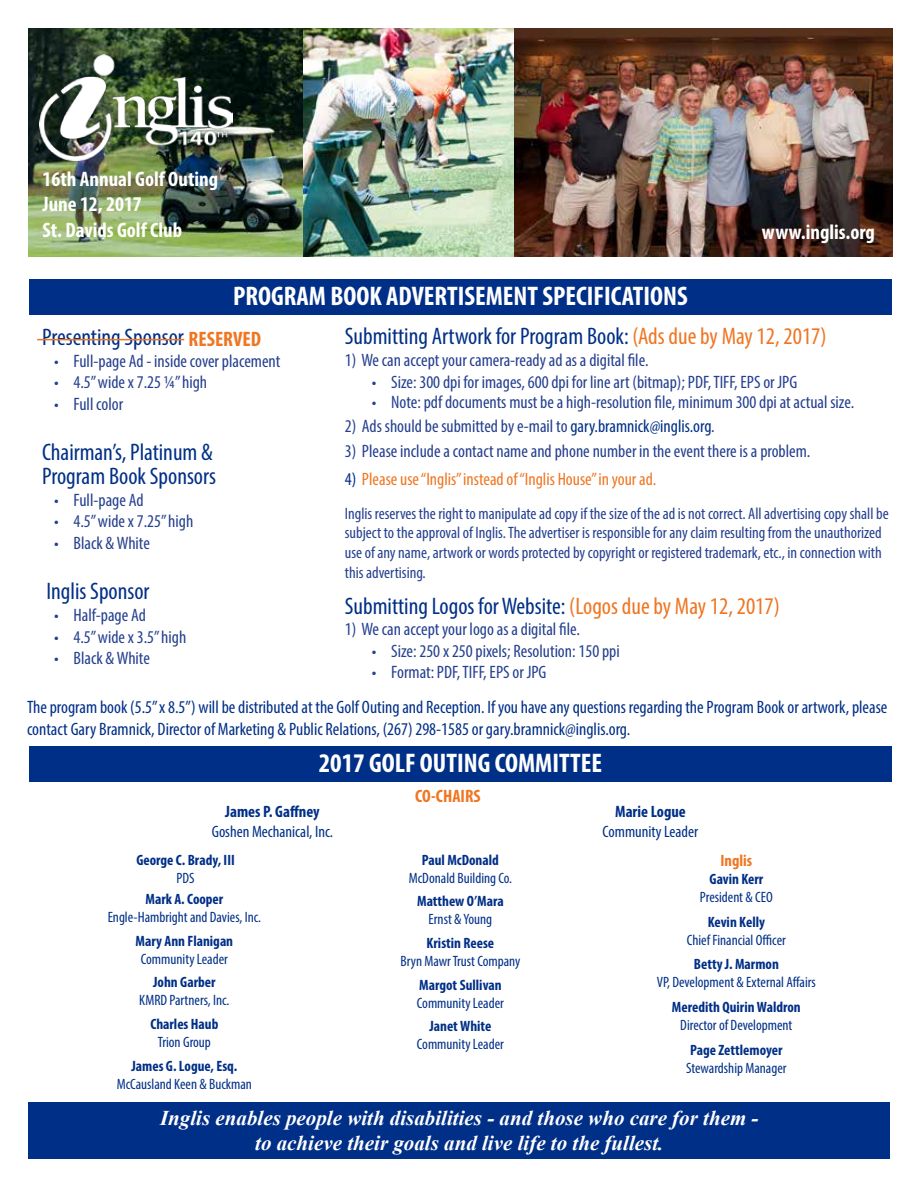
<style>
.page{position:relative;width:918px;height:1188px;background:#fff}
.page>*{position:absolute;margin:0;border:0;box-sizing:border-box;transform-origin:0 0}
.t1{font:700 condensed 27px "Myriad Pro";color:#fff}
.t2{font:condensed 24px/24px "Myriad Pro";color:#002f87}
.t3{font:italic 700 21px/25.2px "Times New Roman";color:#fff;text-align:center}
.t4{font:700 condensed 21px/25.2px "Myriad Pro";color:#fff}
.t5{font:700 condensed 21px "Myriad Pro";color:#ef7622}
.t6{font:condensed 18px "Myriad Pro";color:#25408f}
.t7{font:condensed 18px/21.6px "Myriad Pro";color:#002f87}
.t8{font:condensed 18px "Myriad Pro";color:#ef7622}
.t9{font:700 condensed 18px "Myriad Pro";color:#ef7622}
.t10{font:condensed 16.5px/19.8px "Myriad Pro";color:#25408f}
.t11{font:condensed 16.5px "Myriad Pro";color:#002f87}
.t12{font:700 condensed 16.5px "Myriad Pro";color:#002f87}
.t13{font:700 condensed 16.5px "Myriad Pro";color:#ef7622}
.t14{font:condensed 15px "Myriad Pro";color:#002f87}
.t15{font:700 condensed 15px "Myriad Pro";color:#002f87}
.s1{color:#ef7622}
.s2{color:#002f87}
</style>
<div class="page">
<img style="left:397px;top:29px;width:496px;height:228px">
<img style="left:28px;top:29px;width:369px;height:228px">
<div style="left:29px;top:279px;width:863px;height:35px;background:#002f87"></div>
<div style="left:29px;top:746px;width:863px;height:35px;background:#002f87"></div>
<div style="left:28px;top:1103px;width:862px;height:56px;background:#002f87"></div>
<img style="left:40px;top:55px;width:193px;height:105px">
<hr style="left:37px;top:339px;width:147px;height:1px;background:#ef7622">
<p class="t4" style="left:43px;top:166px;width:177px">16th Annual Golf Outing<br>June 12, 2017<br>St. Davids Golf Club</p>
<h1 class="t1" style="left:233px;top:280px;width:456px">PROGRAM BOOK ADVERTISEMENT SPECIFICATIONS</h1>
<p class="t4" style="left:762px;top:219px;width:115px">www.inglis.org</p>
<h2 class="t2" style="left:345px;top:324px;width:483px">Submitting Artwork for Program Book: <span class="s1">(Ads due by May 12, 2017)</span></h2>
<p class="t6" style="left:345px;top:349px;width:305px">1) We can accept your camera-ready ad as a digital file.</p>
<p class="t6" style="left:372px;top:371px;width:427px">• Size: 300 dpi for images, 600 dpi for line art (bitmap); PDF, TIFF, EPS or JPG</p>
<p class="t6" style="left:372px;top:391px;width:484px">• Note: pdf documents must be a high-resolution file, minimum 300 dpi at actual size.</p>
<p class="t6" style="left:345px;top:415px;width:371px">2) Ads should be submitted by e-mail to <span class="s2">gary.bramnick@inglis.org</span>.</p>
<p class="t6" style="left:345px;top:440px;width:467px">3) Please include a contact name and phone number in the event there is a problem.</p>
<p class="t8" style="left:345px;top:469px;width:313px"><span class="s2">4)</span> Please use “Inglis” instead of “Inglis House” in your ad.</p>
<p class="t10" style="left:345px;top:503px;width:545px">Inglis reserves the right to manipulate ad copy if the size of the ad is not correct. All advertising copy shall be subject to the approval of Inglis. The advertiser is responsible for any claim resulting from the unauthorized use of any name, artwork or words protected by copyright or registered trademark, etc., in connection with this advertising.</p>
<h2 class="t2" style="left:345px;top:593px;width:437px">Submitting Logos for Website: <span class="s1">(Logos due by May 12, 2017)</span></h2>
<p class="t6" style="left:345px;top:618px;width:237px">1) We can accept your logo as a digital file.</p>
<p class="t6" style="left:372px;top:640px;width:249px">• Size: 250 x 250 pixels; Resolution: 150 ppi</p>
<p class="t6" style="left:372px;top:662px;width:176px">• Format: PDF, TIFF, EPS or JPG</p>
<h2 class="t2" style="left:42px;top:325px;width:143px">Presenting Sponsor</h2>
<p class="t6" style="left:54px;top:350px;width:228px">• Full-page Ad - inside cover placement</p>
<p class="t6" style="left:54px;top:371px;width:155px">• 4.5” wide x 7.25 ¼” high</p>
<p class="t6" style="left:54px;top:393px;width:71px">• Full color</p>
<h2 class="t2" style="left:42px;top:440px;width:176px">Chairman’s, Platinum &amp;<br>Program Book Sponsors</h2>
<p class="t6" style="left:54px;top:489px;width:91px">• Full-page Ad</p>
<p class="t6" style="left:54px;top:511px;width:141px">• 4.5” wide x 7.25” high</p>
<p class="t6" style="left:54px;top:532px;width:97px">• Black &amp; White</p>
<h2 class="t2" style="left:46px;top:579px;width:105px">Inglis Sponsor</h2>
<p class="t6" style="left:54px;top:604px;width:93px">• Half-page Ad</p>
<p class="t6" style="left:54px;top:626px;width:134px">• 4.5” wide x 3.5” high</p>
<p class="t6" style="left:54px;top:647px;width:97px">• Black &amp; White</p>
<p class="t7" style="left:27px;top:696px;width:862px">The program book (5.5” x 8.5”) will be distributed at the Golf Outing and Reception. If you have any questions regarding the Program Book or artwork, please contact Gary Bramnick, Director of Marketing &amp; Public Relations, (267) 298-1585 or gary.bramnick@inglis.org.</p>
<p class="t5" style="left:189px;top:326px;width:74px">RESERVED</p>
<h1 class="t1" style="left:319px;top:746px;width:285px">2017 GOLF OUTING COMMITTEE</h1>
<p class="t9" style="left:415px;top:785px;width:67px">CO-CHAIRS</p>
<p class="t12" style="left:225px;top:801px;width:96px">James P. Gaffney</p>
<p class="t12" style="left:615px;top:801px;width:72px">Marie Logue</p>
<p class="t11" style="left:212px;top:821px;width:123px">Goshen Mechanical, Inc.</p>
<p class="t11" style="left:603px;top:821px;width:97px">Community Leader</p>
<p class="t15" style="left:136px;top:850px;width:100px">George C. Brady, III</p>
<p class="t14" style="left:177px;top:869px;width:20px">PDS</p>
<p class="t15" style="left:145px;top:890px;width:79px">Mark A. Cooper</p>
<p class="t14" style="left:108px;top:908px;width:155px">Engle-Hambright and Davies, Inc.</p>
<p class="t15" style="left:136px;top:931px;width:99px">Mary Ann Flanigan</p>
<p class="t14" style="left:141px;top:950px;width:88px">Community Leader</p>
<p class="t15" style="left:153px;top:973px;width:64px">John Garber</p>
<p class="t14" style="left:139px;top:991px;width:92px">KMRD Partners, Inc.</p>
<p class="t15" style="left:150px;top:1015px;width:70px">Charles Haub</p>
<p class="t14" style="left:158px;top:1033px;width:54px">Trion Group</p>
<p class="t15" style="left:131px;top:1056px;width:107px">James G. Logue, Esq.</p>
<p class="t14" style="left:117px;top:1075px;width:137px">McCausland Keen &amp; Buckman</p>
<p class="t15" style="left:422px;top:850px;width:79px">Paul McDonald</p>
<p class="t14" style="left:409px;top:869px;width:105px">McDonald Building Co.</p>
<p class="t15" style="left:417px;top:892px;width:88px">Matthew O’Mara</p>
<p class="t14" style="left:429px;top:910px;width:65px">Ernst &amp; Young</p>
<p class="t15" style="left:427px;top:934px;width:69px">Kristin Reese</p>
<p class="t14" style="left:400px;top:952px;width:121px">Bryn Mawr Trust Company</p>
<p class="t15" style="left:419px;top:975px;width:84px">Margot Sullivan</p>
<p class="t14" style="left:417px;top:994px;width:88px">Community Leader</p>
<p class="t15" style="left:429px;top:1017px;width:64px">Janet White</p>
<p class="t14" style="left:417px;top:1035px;width:88px">Community Leader</p>
<p class="t13" style="left:721px;top:850px;width:33px">Inglis</p>
<p class="t15" style="left:709px;top:869px;width:55px">Gavin Kerr</p>
<p class="t14" style="left:700px;top:888px;width:74px">President &amp; CEO</p>
<p class="t15" style="left:708px;top:912px;width:59px">Kevin Kelly</p>
<p class="t14" style="left:687px;top:930px;width:101px">Chief Financial Officer</p>
<p class="t15" style="left:694px;top:955px;width:87px">Betty J. Marmon</p>
<p class="t14" style="left:657px;top:973px;width:161px">VP, Development &amp; External Affairs</p>
<p class="t15" style="left:672px;top:998px;width:130px">Meredith Quirin Waldron</p>
<p class="t14" style="left:680px;top:1016px;width:114px">Director of Development</p>
<p class="t15" style="left:690px;top:1040px;width:94px">Page Zettlemoyer</p>
<p class="t14" style="left:686px;top:1059px;width:102px">Stewardship Manager</p>
<p class="t3" style="left:160px;top:1105px;width:600px">Inglis enables people with disabilities - and those who care for them - to achieve their goals and live life to the fullest.</p>
</div>
